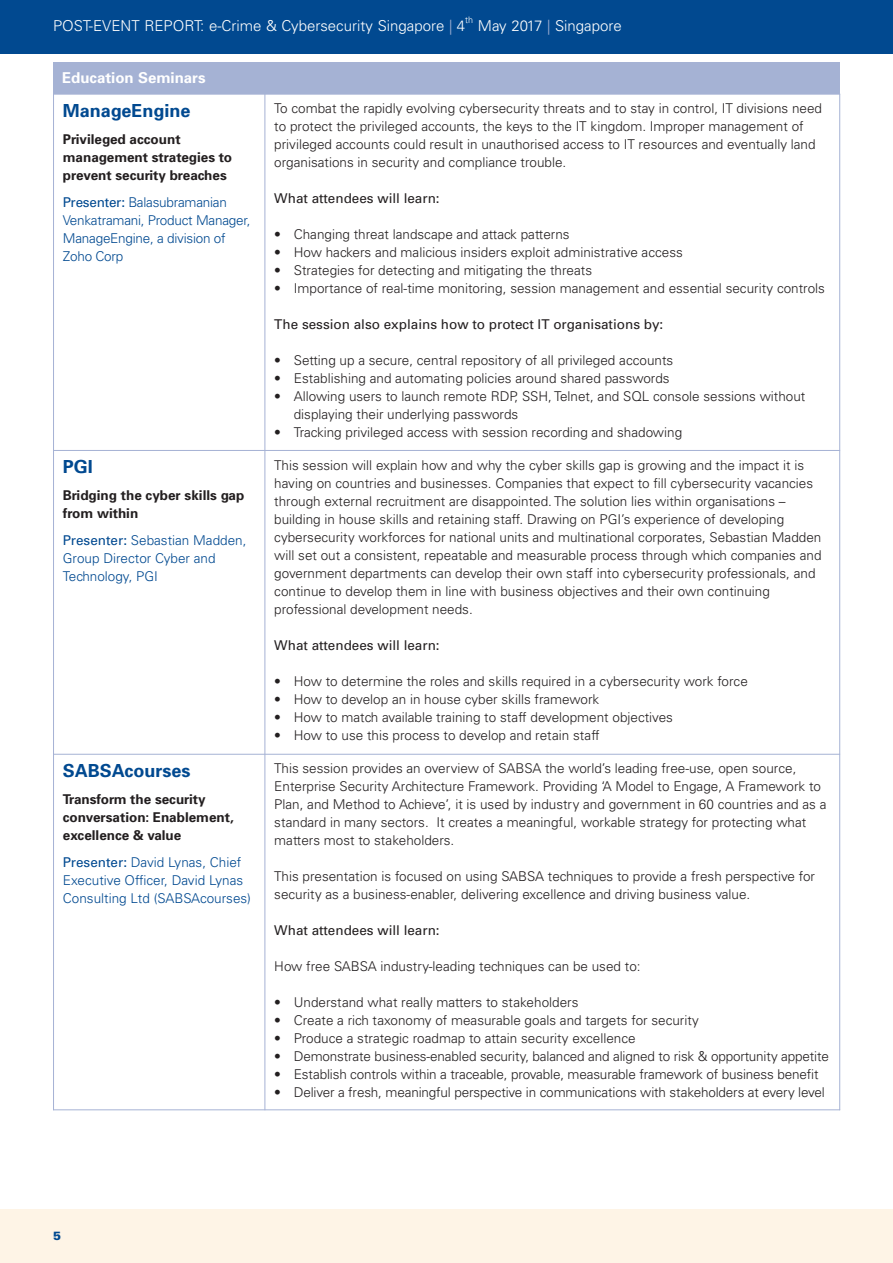
<style>
.page{position:relative;width:893px;height:1263px;background:#fff}
.page>*{position:absolute;margin:0;border:0;box-sizing:border-box;transform-origin:0 0}
.t1{font:700 18px "Univers";color:#014990}
.t2{font:300 15px "Univers";color:#fff}
.t3{font:700 15px "Univers";color:#fff}
.t4{font:300 13.5px/18px "Univers";color:#231f20}
.t5{font:300 13.5px/18px "Univers";color:#014990}
.t6{font:700 13.5px/18px "Univers";color:#231f20}
.t7{font:13.5px "Univers";color:#231f20}
.t8{font:900 12px "Univers";color:#014990}
.t9{font:300 9px "Univers";color:#fff}
.s1{color:#a5b2d4}
.s2{font-weight:400}
</style>
<div class="page">
<div style="left:0;top:0;width:893px;height:53px;background:#014990"></div>
<div style="left:0;top:1210px;width:893px;height:53px;background:#fef4e6"></div>
<div style="left:53px;top:62px;width:787px;height:33px;background:#a5b2d4"></div>
<hr style="left:53px;top:94px;width:1px;height:1016px;background:#a5b2d4">
<hr style="left:265px;top:94px;width:1px;height:1016px;background:#a5b2d4">
<hr style="left:839px;top:94px;width:1px;height:1016px;background:#a5b2d4">
<hr style="left:53px;top:450px;width:787px;height:1px;background:#a5b2d4">
<hr style="left:53px;top:754px;width:787px;height:1px;background:#a5b2d4">
<hr style="left:53px;top:1109px;width:787px;height:1px;background:#a5b2d4">
<p class="t2" style="left:53px;top:20px;width:414px">POST-EVENT REPORT: e-Crime &amp; Cybersecurity Singapore <span class="s1">|</span> 4</p>
<p class="t9" style="left:465px;top:17px;width:10px">th</p>
<p class="t2" style="left:478px;top:20px;width:145px">May 2017 <span class="s1">|</span> Singapore</p>
<p class="t3" style="left:62px;top:72px;width:145px">Education Seminars</p>
<h1 class="t1" style="left:63px;top:104px;width:129px">ManageEngine</h1>
<p class="t6" style="left:63px;top:131px;width:171px">Privileged account management strategies to prevent security breaches</p>
<p class="t5" style="left:63px;top:194px;width:189px"><span class="s2">Presenter:</span> Balasubramanian<br>Venkatramani, Product Manager,<br>ManageEngine, a division of<br>Zoho Corp</p>
<h1 class="t1" style="left:63px;top:460px;width:32px">PGI</h1>
<p class="t6" style="left:63px;top:487px;width:183px">Bridging the cyber skills gap from within</p>
<p class="t5" style="left:63px;top:532px;width:185px"><span class="s2">Presenter:</span> Sebastian Madden,<br>Group Director Cyber and<br>Technology, PGI</p>
<h1 class="t1" style="left:63px;top:764px;width:129px">SABSAcourses</h1>
<p class="t6" style="left:63px;top:791px;width:172px">Transform the security conversation: Enablement, excellence &amp; value</p>
<p class="t5" style="left:63px;top:854px;width:190px"><span class="s2">Presenter:</span> David Lynas, Chief<br>Executive Officer, David Lynas<br>Consulting Ltd (SABSAcourses)</p>
<p class="t4" style="left:274px;top:101px;width:549px">To combat the rapidly evolving cybersecurity threats and to stay in control, IT divisions need to protect the privileged accounts, the keys to the IT kingdom. Improper management of privileged accounts could result in unauthorised access to IT resources and eventually land organisations in security and compliance trouble.</p>
<p class="t7" style="left:274px;top:194px;width:167px">What attendees will learn:</p>
<p class="t4" style="left:274px;top:227px;width:297px">• Changing threat landscape and attack patterns</p>
<p class="t4" style="left:274px;top:245px;width:410px">• How hackers and malicious insiders exploit administrative access</p>
<p class="t4" style="left:274px;top:263px;width:319px">• Strategies for detecting and mitigating the threats</p>
<p class="t4" style="left:274px;top:281px;width:552px">• Importance of real-time monitoring, session management and essential security controls</p>
<p class="t7" style="left:274px;top:320px;width:391px">The session also explains how to protect IT organisations by:</p>
<p class="t4" style="left:274px;top:353px;width:400px">• Setting up a secure, central repository of all privileged accounts</p>
<p class="t4" style="left:274px;top:371px;width:397px">• Establishing and automating policies around shared passwords</p>
<p class="t4" style="left:294px;top:389px;width:513px;text-indent:-19px">• Allowing users to launch remote RDP, SSH, Telnet, and SQL console sessions without displaying their underlying passwords</p>
<p class="t4" style="left:274px;top:425px;width:409px">• Tracking privileged access with session recording and shadowing</p>
<p class="t4" style="left:274px;top:457px;width:549px">This session will explain how and why the cyber skills gap is growing and the impact it is having on countries and businesses. Companies that expect to fill cybersecurity vacancies through external recruitment are disappointed. The solution lies within organisations – building in house skills and retaining staff. Drawing on PGI’s experience of developing cybersecurity workforces for national units and multinational corporates, Sebastian Madden will set out a consistent, repeatable and measurable process through which companies and government departments can develop their own staff into cybersecurity professionals, and continue to develop them in line with business objectives and their own continuing professional development needs.</p>
<p class="t7" style="left:274px;top:640px;width:167px">What attendees will learn:</p>
<p class="t4" style="left:274px;top:673px;width:475px">• How to determine the roles and skills required in a cybersecurity work force</p>
<p class="t4" style="left:274px;top:691px;width:326px">• How to develop an in house cyber skills framework</p>
<p class="t4" style="left:274px;top:709px;width:400px">• How to match available training to staff development objectives</p>
<p class="t4" style="left:274px;top:727px;width:327px">• How to use this process to develop and retain staff</p>
<p class="t4" style="left:274px;top:761px;width:554px">This session provides an overview of SABSA the world’s leading free-use, open source, Enterprise Security Architecture Framework. Providing ‘A Model to Engage, A Framework to Plan, and Method to Achieve’, it is used by industry and government in 60 countries and as a standard in many sectors. It creates a meaningful, workable strategy for protecting what matters most to stakeholders.</p>
<p class="t4" style="left:274px;top:869px;width:542px">This presentation is focused on using SABSA techniques to provide a fresh perspective for security as a business-enabler, delivering excellence and driving business value.</p>
<p class="t7" style="left:274px;top:926px;width:167px">What attendees will learn:</p>
<p class="t4" style="left:274px;top:959px;width:368px">How free SABSA industry-leading techniques can be used to:</p>
<p class="t4" style="left:274px;top:995px;width:306px">• Understand what really matters to stakeholders</p>
<p class="t4" style="left:274px;top:1013px;width:426px">• Create a rich taxonomy of measurable goals and targets for security</p>
<p class="t4" style="left:274px;top:1031px;width:363px">• Produce a strategic roadmap to attain security excellence</p>
<p class="t4" style="left:274px;top:1049px;width:556px">• Demonstrate business-enabled security, balanced and aligned to risk &amp; opportunity appetite</p>
<p class="t4" style="left:274px;top:1067px;width:546px">• Establish controls within a traceable, provable, measurable framework of business benefit</p>
<p class="t4" style="left:274px;top:1085px;width:552px">• Deliver a fresh, meaningful perspective in communications with stakeholders at every level</p>
<p class="t8" style="left:53px;top:1231px;width:10px">5</p>
</div>
